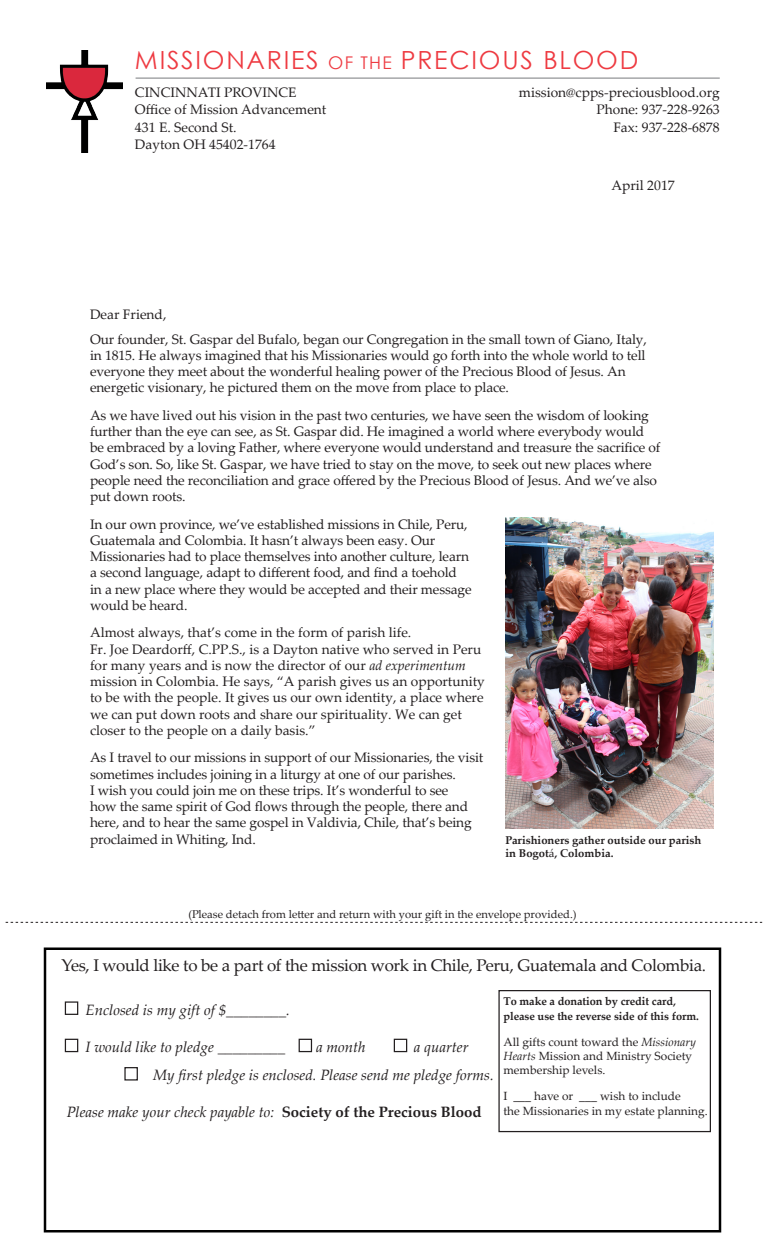
<style>
.page{position:relative;width:765px;height:1260px;background:#fff}
.page>*{position:absolute;margin:0;border:0;box-sizing:border-box;transform-origin:0 0}
.t1{font:25px "Century Gothic";letter-spacing:.07em;color:#ee3a41}
.t2{font:16.88px "Palatino Linotype";letter-spacing:-.02em;color:#231f20}
.t3{font:italic 15px "Palatino Linotype";color:#231f20}
.t4{font:13.75px/16.2px "Palatino Linotype";letter-spacing:-.01em;color:#231f20}
.t5{font:11.88px/14.2px "Palatino Linotype";color:#231f20}
.t6{font:700 11.25px/15px "Palatino Linotype";letter-spacing:-.005em;color:#231f20}
.t7{font:11.25px "Palatino Linotype";color:#231f20}
.s1{font-size:17.5px}
.s2{font-style:italic}
.s3{font-weight:400}
.s4{font-weight:700;font-style:normal}
</style>
<div class="page">
<div style="left:44px;top:948px;width:677px;height:285px;border:2px solid #000"></div>
<svg style="left:6px;top:922px;width:756px;height:1px"></svg>
<div style="left:65px;top:1001px;width:13px;height:14px;border:1px solid #231f20"></div>
<div style="left:65px;top:1039px;width:13px;height:13px;border:1px solid #231f20"></div>
<div style="left:394px;top:1039px;width:13px;height:13px;border:1px solid #231f20"></div>
<div style="left:299px;top:1039px;width:13px;height:13px;border:1px solid #231f20"></div>
<div style="left:124px;top:1067px;width:14px;height:14px;border:1px solid #231f20"></div>
<div style="left:498px;top:990px;width:213px;height:142px;border:1px solid #231f20"></div>
<img style="left:46px;top:50px;width:76px;height:102px">
<hr style="left:136px;top:77px;width:584px;height:2px;background:#6c6d70">
<img style="left:506px;top:518px;width:207px;height:311px">
<p class="t1" style="left:135px;top:42px;width:505px">MISSIONARIES <span class="s1">OF THE</span> PRECIOUS BLOOD</p>
<p class="t4" style="left:135px;top:83px;width:163px">CINCINNATI PROVINCE</p>
<p class="t4" style="left:135px;top:101px;width:193px">Office of Mission Advancement</p>
<p class="t4" style="left:135px;top:118px;width:103px">431 E. Second St.</p>
<p class="t4" style="left:135px;top:136px;width:142px">Dayton OH 45402-1764</p>
<p class="t4" style="left:519px;top:83px;width:202px">mission@cpps-preciousblood.org</p>
<p class="t4" style="left:597px;top:101px;width:125px">Phone: 937-228-9263</p>
<p class="t4" style="left:613px;top:118px;width:108px">Fax: 937-228-6878</p>
<p class="t4" style="left:90px;top:306px;width:78px">Dear Friend,</p>
<p class="t4" style="left:611px;top:177px;width:65px">April 2017</p>
<p class="t4" style="left:90px;top:330px;width:558px">Our founder, St. Gaspar del Bufalo, began our Congregation in the small town of Giano, Italy, in 1815. He always imagined that his Missionaries would go forth into the whole world to tell everyone they meet about the wonderful healing power of the Precious Blood of Jesus. An energetic visionary, he pictured them on the move from place to place.</p>
<p class="t4" style="left:90px;top:407px;width:572px">As we have lived out his vision in the past two centuries, we have seen the wisdom of looking further than the eye can see, as St. Gaspar did. He imagined a world where everybody would be embraced by a loving Father, where everyone would understand and treasure the sacrifice of God’s son. So, like St. Gaspar, we have tried to stay on the move, to seek out new places where people need the reconciliation and grace offered by the Precious Blood of Jesus. And we’ve also put down roots.</p>
<p class="t4" style="left:90px;top:515px;width:383px">In our own province, we’ve established missions in Chile, Peru, Guatemala and Colombia. It hasn’t always been easy. Our Missionaries had to place themselves into another culture, learn a second language, adapt to different food, and find a toehold in a new place where they would be accepted and their message would be heard.</p>
<p class="t4" style="left:90px;top:624px;width:396px">Almost always, that’s come in the form of parish life.<br>Fr. Joe Deardorff, C.PP.S., is a Dayton native who served in Peru for many years and is now the director of our <span class="s2">ad experimentum </span>mission in Colombia. He says, “A parish gives us an opportunity to be with the people. It gives us our own identity, a place where we can put down roots and share our spirituality. We can get closer to the people on a daily basis.”</p>
<p class="t4" style="left:90px;top:749px;width:395px">As I travel to our missions in support of our Missionaries, the visit sometimes includes joining in a liturgy at one of our parishes.<br>I wish you could join me on these trips. It’s wonderful to see<br>how the same spirit of God flows through the people, there and here, and to hear the same gospel in Valdivia, Chile, that’s being proclaimed in Whiting, Ind.</p>
<p class="t6" style="left:505px;top:833px;width:197px;line-height:13.5px">Parishioners gather outside our parish in Bogot<span class="s3">á</span>, Colombia.</p>
<p class="t7" style="left:188px;top:906px;width:390px">(Please detach from letter and return with your gift in the envelope provided.)</p>
<p class="t2" style="left:62px;top:954px;width:646px">Yes, I would like to be a part of the mission work in Chile, Peru, Guatemala and Colombia.</p>
<p class="t3" style="left:86px;top:999px;width:206px">Enclosed is my gift of $________.</p>
<p class="t3" style="left:86px;top:1036px;width:201px">I would like to pledge _________</p>
<p class="t3" style="left:316px;top:1036px;width:51px">a month</p>
<p class="t3" style="left:414px;top:1036px;width:56px">a quarter</p>
<p class="t3" style="left:153px;top:1064px;width:342px">My first pledge is enclosed. Please send me pledge forms.</p>
<p class="t3" style="left:67px;top:1101px;width:416px">Please make your check payable to: <span class="s4">Society of the Precious Blood</span></p>
<p class="t6" style="left:503px;top:994px;width:197px">To make a donation by credit card, please use the reverse side of this form.</p>
<p class="t5" style="left:503px;top:1034px;width:194px">All gifts count toward the <span class="s2">Missionary<br>Hearts</span> Mission and Ministry Society membership levels.</p>
<p class="t5" style="left:503px;top:1088px;width:179px">I ___ have or ___ wish to include</p>
<p class="t5" style="left:503px;top:1103px;width:206px">the Missionaries in my estate planning.</p>
</div>
